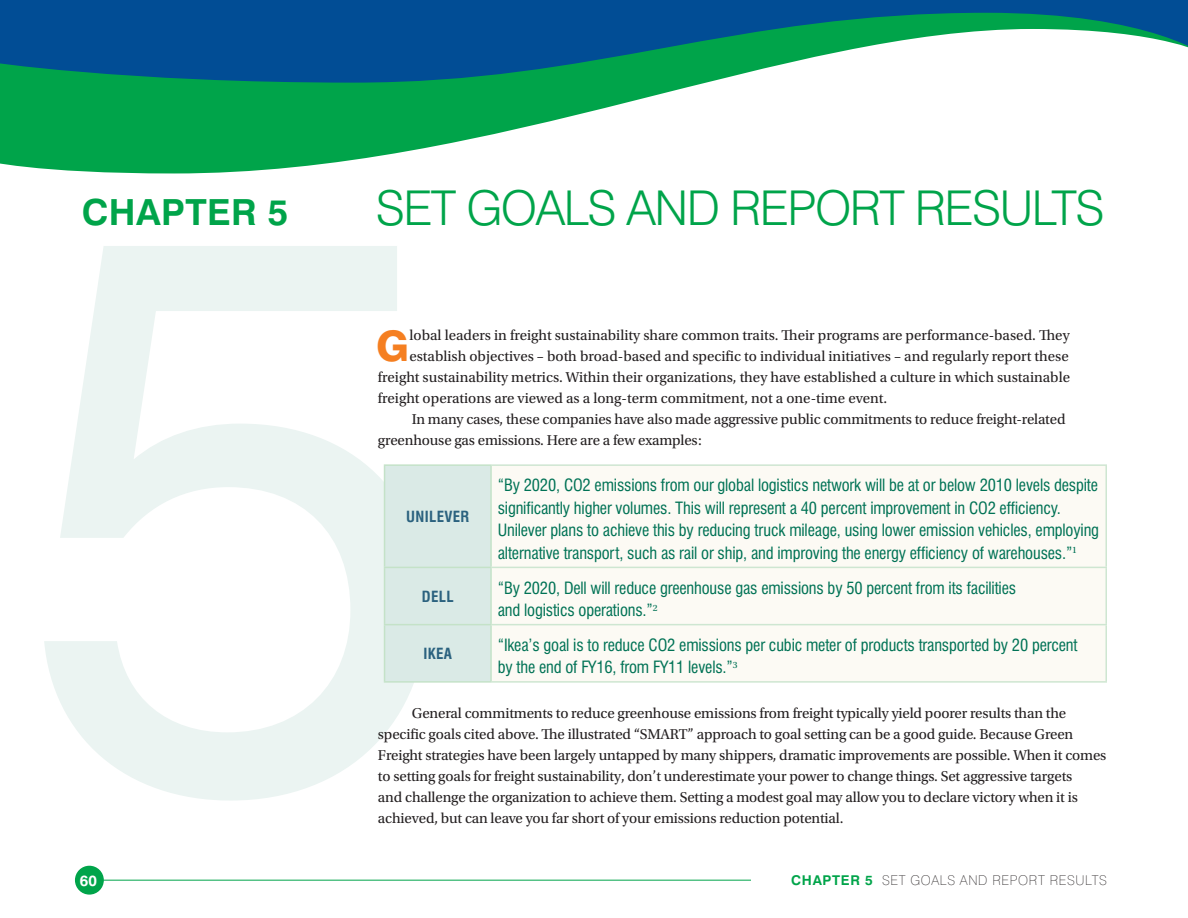
<style>
.page{position:relative;width:1188px;height:918px;background:#fff}
.page>*{position:absolute;margin:0;border:0;box-sizing:border-box;transform-origin:0 0}
.t1{font:300 48px "Swiss 721 BT";letter-spacing:-.03em;color:#00a44a}
.t2{font:800 42px "Swiss 721 BT";color:#f57f21}
.t3{font:700 36px "Swiss 721 BT";color:#00a44a}
.t4{font:condensed 16.5px/22.5px "Swiss 721 BT";letter-spacing:-.01em;color:#007255}
.t5{font:15px/21px "Utopia Std";letter-spacing:-.01em;color:#231f20}
.t6{font:700 condensed 15px "Swiss 721 BT";letter-spacing:.02em;color:#2b627f}
.t7{font:700 15px "Swiss 721 BT";color:#fff}
.t8{font:100 13.5px "Swiss 721 BT";letter-spacing:.05em;color:#231f20}
.t9{font:700 13.5px "Swiss 721 BT";color:#00a44a}
.s1{font-weight:700;color:#00a44a}
</style>
<div class="page">
<hr style="left:103px;top:880px;width:989px;height:1px;background:#00a44a">
<div style="left:76px;top:866px;width:27px;height:28px;background:#00a44a;border-radius:50%"></div>
<div style="left:75px;top:866px;width:29px;height:29px;border:2px solid #00a44a;border-radius:50%"></div>
<div style="left:752px;top:874px;width:355px;height:23px;background:#fff"></div>
<div style="left:385px;top:466px;width:105px;height:215px;background:#daeae6"></div>
<div style="left:492px;top:466px;width:614px;height:215px;background:#fcfaf4"></div>
<hr style="left:384px;top:567px;width:108px;height:1px;background:#c4e2c8">
<hr style="left:384px;top:624px;width:108px;height:1px;background:#c4e2c8">
<hr style="left:492px;top:567px;width:615px;height:1px;background:#cee6d1">
<hr style="left:492px;top:624px;width:615px;height:1px;background:#cee6d1">
<hr style="left:492px;top:464px;width:615px;height:2px;background:#cee6d1">
<hr style="left:1106px;top:466px;width:1px;height:101px;background:#cee6d1">
<hr style="left:1106px;top:568px;width:1px;height:56px;background:#cee6d1">
<hr style="left:1106px;top:625px;width:1px;height:56px;background:#cee6d1">
<hr style="left:492px;top:681px;width:615px;height:2px;background:#cee6d1">
<hr style="left:384px;top:464px;width:108px;height:2px;background:#c4e2c8">
<hr style="left:384px;top:466px;width:1px;height:101px;background:#c4e2c8">
<hr style="left:490px;top:466px;width:2px;height:101px;background:#c4e2c8">
<hr style="left:384px;top:568px;width:1px;height:56px;background:#c4e2c8">
<hr style="left:490px;top:568px;width:2px;height:56px;background:#c4e2c8">
<hr style="left:384px;top:625px;width:1px;height:56px;background:#c4e2c8">
<hr style="left:490px;top:625px;width:2px;height:56px;background:#c4e2c8">
<hr style="left:384px;top:681px;width:108px;height:2px;background:#c4e2c8">
<svg style="left:0;top:83px;width:704px;height:90px;fill:#00a44a"></svg>
<svg style="left:0;top:0;width:1188px;height:83px;fill:#014d95"></svg>
<h3 class="t3" style="left:82px;top:190px;width:79px">CHAPT</h3>
<h3 class="t3" style="left:207px;top:190px;width:82px">ER 5</h3>
<h1 class="t1" style="left:376px;top:179px;width:730px">SET GOALS AND REPORT RESULTS</h1>
<h2 class="t2" style="left:376px;top:321px;width:35px">G</h2>
<p class="t5" style="left:409px;top:325px;width:662px">lobal leaders in freight sustainability share common traits. Their programs are performance-based. They</p>
<p class="t5" style="left:409px;top:346px;width:661px">establish objectives – both broad-based and specific to individual initiatives – and regularly report these</p>
<p class="t5" style="left:378px;top:367px;width:694px">freight sustainability metrics. Within their organizations, they have established a culture in which sustainable</p>
<p class="t5" style="left:378px;top:388px;width:511px">freight operations are viewed as a long-term commitment, not a one-time event.</p>
<p class="t5" style="left:412px;top:409px;width:655px">In many cases, these companies have also made aggressive public commitments to reduce freight-related</p>
<p class="t5" style="left:378px;top:430px;width:325px">greenhouse gas emissions. Here are a few examples:</p>
<p class="t6" style="left:406px;top:508px;width:65px">UNILEVER</p>
<p class="t4" style="left:498px;top:474px;width:603px">“By 2020, CO2 emissions from our global logistics network will be at or below 2010 levels despite significantly higher volumes. This will represent a 40 percent improvement in CO2 efficiency.<br>Unilever plans to achieve this by reducing truck mileage, using lower emission vehicles, employing alternative transport, such as rail or ship, and improving the energy efficiency of warehouses.”<sup>1</sup></p>
<p class="t6" style="left:422px;top:588px;width:33px">DELL</p>
<p class="t4" style="left:498px;top:576px;width:520px">“By 2020, Dell will reduce greenhouse gas emissions by 50 percent from its facilities and logistics operations.”<sup>2</sup></p>
<p class="t6" style="left:423px;top:645px;width:30px">IKEA</p>
<p class="t4" style="left:498px;top:634px;width:581px">“Ikea’s goal is to reduce CO2 emissions per cubic meter of products transported by 20 percent by the end of FY16, from FY11 levels.”<sup>3</sup></p>
<p class="t7" style="left:80px;top:872px;width:19px">60</p>
<p class="t5" style="left:378px;top:703px;width:730px;text-indent:34px">General commitments to reduce greenhouse emissions from freight typically yield poorer results than the specific goals cited above. The illustrated “SMART” approach to goal setting can be a good guide. Because Green Freight strategies have been largely untapped by many shippers, dramatic improvements are possible. When it comes to setting goals for freight sustainability, don’t underestimate your power to change things. Set aggressive targets<br>and challenge the organization to achieve them. Setting a modest goal may allow you to declare victory when it is achieved, but can leave you far short of your emissions reduction potential.</p>
<p class="t9" style="left:791px;top:872px;width:32px">CHAPT</p>
<p class="t8" style="left:841px;top:872px;width:268px"><span class="s1">ER 5</span> SET GOALS AND REPORT RESULTS</p>
</div>
